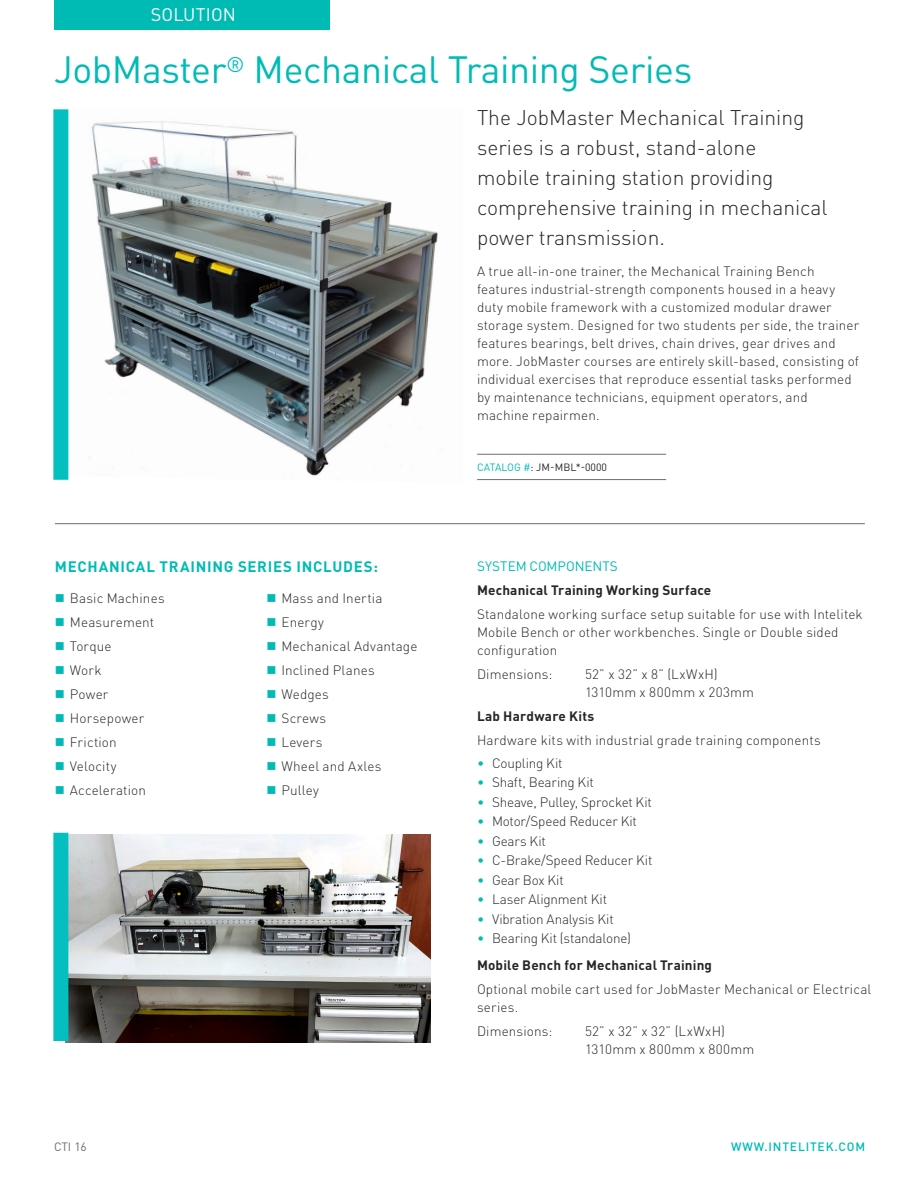
<style>
.page{position:relative;width:918px;height:1188px;background:#fff}
.page>*{position:absolute;margin:0;border:0;box-sizing:border-box;transform-origin:0 0}
.Heading_2{font:37.5px "DINOT";letter-spacing:-.01em;color:#00bbb5}
.description_big{font:300 21px/30px "DINOT";color:#242729}
.Page_Topic{font:18px "DINOT";letter-spacing:.01em;color:#fff}
.Body_copy_gray{font:700 15px "DINOT";letter-spacing:.045em;color:#00bbb5}
.body_text{font:300 13.5px/18px "DINOT";letter-spacing:.01em;color:#242729}
.body_text-2{font:300 13.5px "DINOT";letter-spacing:-.01em;color:#242729}
.body_text-3{font:700 13.5px "DINOT";letter-spacing:.01em;color:#242729}
.body_text-4{font:300 13.5px "DINOT";letter-spacing:-.015em;color:#242729}
.Heading_5{font:13.5px "DINOT";color:#00bbb5}
.t1{font:500 12px "DINOT";letter-spacing:.07em;color:#00bbb5}
.t2{font:12px "DINOT";color:#6c6d70}
.CATALOG_NUMBER{font:10.5px "DINOT";color:#242729}
.s1{color:#00bbb5}
</style>
<div class="page">
<div style="left:54px;top:0;width:276px;height:30px;background:#00bbb4"></div>
<hr style="left:55px;top:523px;width:810px;height:1px;background:#6c6d70">
<hr style="left:477px;top:454px;width:189px;height:1px;background:#6c6d70">
<hr style="left:477px;top:479px;width:189px;height:1px;background:#6c6d70">
<img style="left:88px;top:121px;width:351px;height:355px">
<div style="left:53px;top:109px;width:15px;height:371px;background:#04bfbf"></div>
<img style="left:65px;top:834px;width:365px;height:209px">
<div style="left:53px;top:833px;width:15px;height:208px;background:#04bfbf"></div>
<p class="Page_Topic" style="left:151px;top:3px;width:87px">SOLUTION</p>
<p class="Heading_2" style="left:54px;top:46px;width:640px">JobMaster<sup>®</sup> Mechanical Training Series</p>
<p class="description_big" style="left:477px;top:102px;width:352px">The JobMaster Mechanical Training series is a robust, stand-alone<br>mobile training station providing comprehensive training in mechanical power transmission.</p>
<p class="body_text" style="left:477px;top:262px;width:384px">A true all-in-one trainer, the Mechanical Training Bench features industrial-strength components housed in a heavy duty mobile framework with a customized modular drawer storage system. Designed for two students per side, the trainer features bearings, belt drives, chain drives, gear drives and more. JobMaster courses are entirely skill-based, consisting of individual exercises that reproduce essential tasks performed by maintenance technicians, equipment operators, and machine repairmen.</p>
<p class="Body_copy_gray" style="left:55px;top:557px;width:325px">MECHANICAL TRAINING SERIES INCLUDES:</p>
<p class="body_text" style="left:70px;top:589px;width:96px">Basic Machines</p>
<p class="body_text" style="left:70px;top:613px;width:86px">Measurement</p>
<p class="body_text" style="left:70px;top:637px;width:43px">Torque</p>
<p class="body_text" style="left:70px;top:661px;width:33px">Work</p>
<p class="body_text" style="left:70px;top:685px;width:40px">Power</p>
<p class="body_text" style="left:70px;top:709px;width:76px">Horsepower</p>
<p class="body_text" style="left:70px;top:733px;width:48px">Friction</p>
<p class="body_text" style="left:70px;top:757px;width:48px">Velocity</p>
<p class="body_text" style="left:70px;top:781px;width:78px">Acceleration</p>
<p class="body_text" style="left:281px;top:589px;width:103px">Mass and Inertia</p>
<p class="body_text" style="left:281px;top:613px;width:44px">Energy</p>
<p class="body_text" style="left:281px;top:637px;width:138px">Mechanical Advantage</p>
<p class="body_text" style="left:281px;top:661px;width:95px">Inclined Planes</p>
<p class="body_text" style="left:281px;top:685px;width:49px">Wedges</p>
<p class="body_text" style="left:281px;top:709px;width:46px">Screws</p>
<p class="body_text" style="left:281px;top:733px;width:43px">Levers</p>
<p class="body_text" style="left:281px;top:757px;width:102px">Wheel and Axles</p>
<p class="body_text" style="left:281px;top:781px;width:39px">Pulley</p>
<p class="t2" style="left:54px;top:1139px;width:34px">CTI 16</p>
<p class="CATALOG_NUMBER" style="left:477px;top:461px;width:131px"><span class="s1">CATALOG #</span>: JM-MBL*-0000</p>
<p class="Heading_5" style="left:477px;top:558px;width:142px">SYSTEM COMPONENTS</p>
<p class="body_text-3" style="left:477px;top:581px;width:236px">Mechanical Training Working Surface</p>
<p class="body_text" style="left:477px;top:605px;width:387px">Standalone working surface setup suitable for use with Intelitek<br>Mobile Bench or other workbenches. Single or Double sided configuration</p>
<p class="body_text" style="left:477px;top:665px;width:77px">Dimensions:</p>
<p class="body_text" style="left:585px;top:665px;width:171px">52” x 32” x 8” (LxWxH)<br>1310mm x 800mm x 203mm</p>
<p class="body_text-3" style="left:477px;top:707px;width:119px">Lab Hardware Kits</p>
<p class="body_text" style="left:477px;top:731px;width:345px">Hardware kits with industrial grade training components</p>
<p class="body_text-2" style="left:477px;top:754px;width:87px"><span class="s1">•</span> Coupling Kit</p>
<p class="body_text-2" style="left:477px;top:774px;width:118px"><span class="s1">•</span> Shaft, Bearing Kit</p>
<p class="body_text-2" style="left:477px;top:793px;width:176px"><span class="s1">•</span> Sheave, Pulley, Sprocket Kit</p>
<p class="body_text-4" style="left:477px;top:813px;width:162px"><span class="s1">•</span> Motor/Speed Reducer Kit</p>
<p class="body_text-2" style="left:477px;top:832px;width:70px"><span class="s1">•</span> Gears Kit</p>
<p class="body_text-4" style="left:477px;top:852px;width:177px"><span class="s1">•</span> C-Brake/Speed Reducer Kit</p>
<p class="body_text-2" style="left:477px;top:871px;width:88px"><span class="s1">•</span> Gear Box Kit</p>
<p class="body_text-2" style="left:477px;top:891px;width:132px"><span class="s1">•</span> Laser Alignment Kit</p>
<p class="body_text-4" style="left:477px;top:910px;width:138px"><span class="s1">•</span> Vibration Analysis Kit</p>
<p class="body_text-2" style="left:477px;top:930px;width:155px"><span class="s1">•</span> Bearing Kit (standalone)</p>
<p class="body_text-3" style="left:477px;top:956px;width:237px">Mobile Bench for Mechanical Training</p>
<p class="body_text" style="left:477px;top:980px;width:396px">Optional mobile cart used for JobMaster Mechanical or Electrical series.</p>
<p class="body_text" style="left:477px;top:1022px;width:77px">Dimensions:</p>
<p class="body_text" style="left:585px;top:1022px;width:171px">52” x 32” x 32” (LxWxH)<br>1310mm x 800mm x 800mm</p>
<p class="t1" style="left:731px;top:1139px;width:135px">WWW.INTELITEK.COM</p>
</div>
